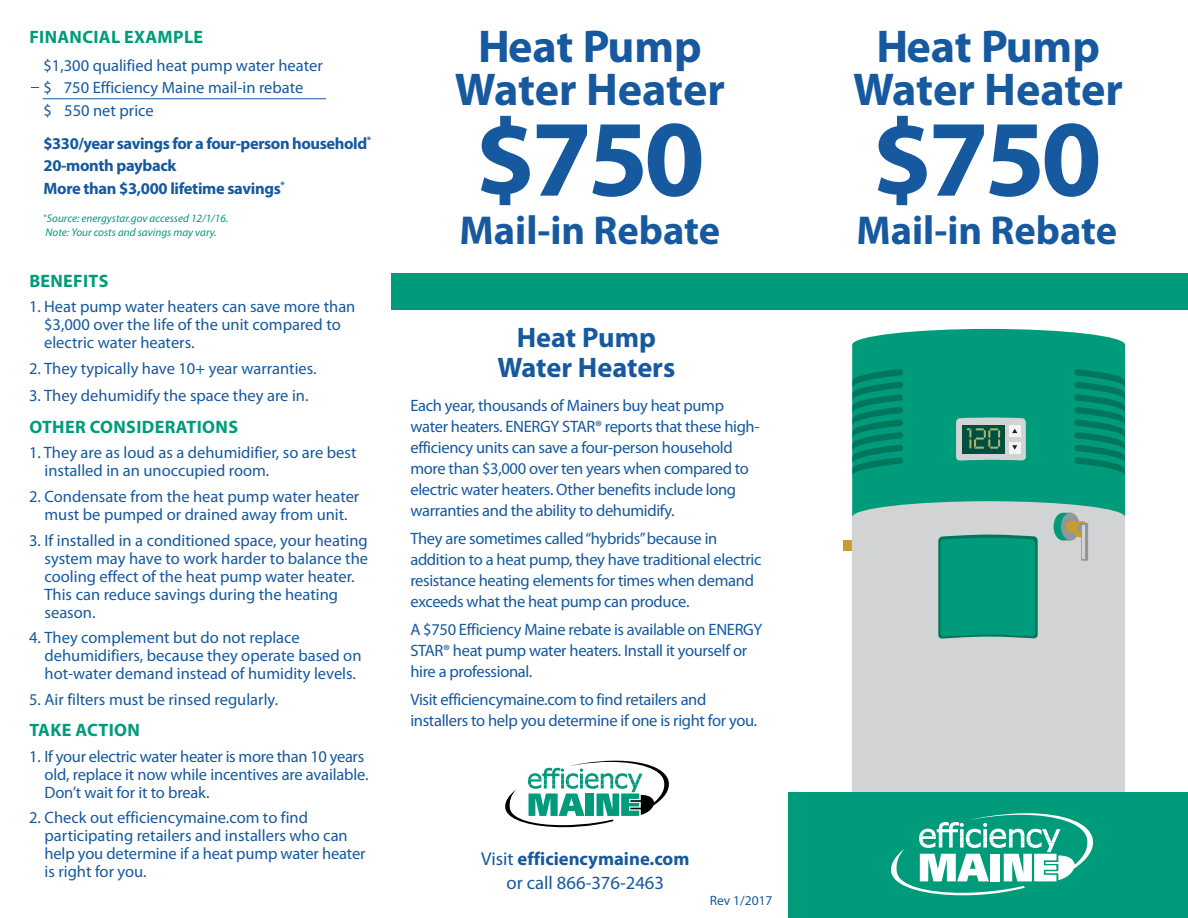
<style>
.page{position:relative;width:1188px;height:918px;background:#fff}
.page>*{position:absolute;margin:0;border:0;box-sizing:border-box;transform-origin:0 0}
.t1{font:700 109.5px "Myriad Pro";letter-spacing:-.04em;color:#16599e}
.t2{font:700 46.2px/43.5px "Myriad Pro";letter-spacing:-.005em;color:#16599e;text-align:center}
.t3{font:700 40.5px "Myriad Pro";color:#16599e}
.t4{font:700 28.35px/30px "Myriad Pro";color:#16599e;text-align:center}
.t5{font:18.6px/24.6px "Myriad Pro";color:#16599e;text-align:center}
.t6{font:700 18px "Myriad Pro";letter-spacing:.02em;color:#009b7a}
.t7{font:16.5px/18px "Myriad Pro";letter-spacing:-.01em;color:#16599e}
.t8{font:700 16.5px/22.5px "Myriad Pro";letter-spacing:-.025em;color:#16599e}
.t9{font:13.5px "Myriad Pro";color:#16599e}
.t10{font:italic 11.25px/13.5px "Myriad Pro";color:#009b7a}
.s1{font-style:normal;font-size:8.1px}
.s2{font-weight:700}
</style>
<div class="page">
<div style="left:844px;top:540px;width:13px;height:11px;background:#c69e2c"></div>
<div style="left:852px;top:517px;width:273px;height:276px;background:#d1d3d4"></div>
<svg style="left:852px;top:329px;width:273px;height:188px;background:#18a285"></svg>
<svg style="left:1074px;top:369px;width:51px;height:107px;background:#008a6c"></svg>
<svg style="left:852px;top:369px;width:51px;height:107px;background:#008a6c"></svg>
<svg style="left:938px;top:535px;width:100px;height:104px;background:#059979"></svg>
<svg style="left:956px;top:417px;width:70px;height:44px;background:#7fa398"></svg>
<svg style="left:1054px;top:513px;width:34px;height:48px;background:#a3b4a5"></svg>
<hr style="left:1083px;top:525px;width:2px;height:34px;background:#d1d3d4">
<svg style="left:505px;top:761px;width:164px;height:66px"></svg>
<div style="left:392px;top:273px;width:796px;height:37px;background:#009b7a"></div>
<hr style="left:43px;top:98px;width:283px;height:1px;background:#16599e">
<div style="left:788px;top:793px;width:400px;height:125px;background:#009b7a"></div>
<svg style="left:891px;top:813px;width:202px;height:83px"></svg>
<p class="t6" style="left:29px;top:27px;width:175px">FINANCIAL EXAMPLE</p>
<p class="t7" style="left:44px;top:54px;width:281px;line-height:22.5px">$1,300 qualified heat pump water heater $ 750 Efficiency Maine mail-in rebate<br>$ 550 net price</p>
<p class="t8" style="left:44px;top:132px;width:329px">$330/year savings for a four-person household<sup>*<br></sup>20-month payback<br>More than $3,000 lifetime savings<sup>*</sup></p>
<p class="t10" style="left:44px;top:212px;width:186px"><span class="s1">*</span>Source: energystar.gov accessed 12/1/16.<br>Note: Your costs and savings may vary.</p>
<p class="t6" style="left:29px;top:271px;width:81px">BENEFITS</p>
<p class="t7" style="left:44px;top:298px;width:313px;text-indent:-15px">1. Heat pump water heaters can save more than $3,000 over the life of the unit compared to electric water heaters.</p>
<p class="t7" style="left:29px;top:360px;width:289px">2. They typically have 10+ year warranties.</p>
<p class="t7" style="left:29px;top:387px;width:281px">3. They dehumidify the space they are in.</p>
<p class="t6" style="left:29px;top:417px;width:210px">OTHER CONSIDERATIONS</p>
<p class="t7" style="left:45px;top:444px;width:313px;text-indent:-15px">1. They are as loud as a dehumidifier, so are best installed in an unoccupied room.</p>
<p class="t7" style="left:29px;top:488px;width:332px;text-align:center">2. Condensate from the heat pump water heater must be pumped or drained away from unit.</p>
<p class="t7" style="left:45px;top:531px;width:325px;text-indent:-15px">3. If installed in a conditioned space, your heating system may have to work harder to balance the cooling effect of the heat pump water heater.<br>This can reduce savings during the heating season.</p>
<p class="t7" style="left:45px;top:629px;width:318px;text-indent:-15px">4. They complement but do not replace dehumidifiers, because they operate based on hot-water demand instead of humidity levels.</p>
<p class="t7" style="left:29px;top:690px;width:250px">5. Air filters must be rinsed regularly.</p>
<p class="t6" style="left:29px;top:720px;width:112px">TAKE ACTION</p>
<p class="t7" style="left:45px;top:748px;width:326px;text-indent:-15px">1. If your electric water heater is more than 10 years old, replace it now while incentives are available.<br>Don’t wait for it to break.</p>
<p class="t7" style="left:45px;top:809px;width:323px;text-indent:-15px">2. Check out efficiencymaine.com to find participating retailers and installers who can help you determine if a heat pump water heater is right for you.</p>
<h2 class="t2" style="left:455px;top:25px;width:272px">Heat Pump<br>Water Heater</h2>
<h2 class="t2" style="left:853px;top:25px;width:272px">Heat Pump<br>Water Heater</h2>
<h1 class="t1" style="left:475px;top:97px;width:231px">$750</h1>
<h3 class="t3" style="left:460px;top:207px;width:262px">Mail-in Rebate</h3>
<h3 class="t4" style="left:498px;top:323px;width:179px">Heat Pump<br>Water Heaters</h3>
<p class="t7" style="left:410px;top:396px;width:351px;line-height:21px">Each year, thousands of Mainers buy heat pump water heaters. ENERGY STAR® reports that these high&shy;efficiency units can save a four-person household more than $3,000 over ten years when compared to electric water heaters. Other benefits include long warranties and the ability to dehumidify.</p>
<p class="t7" style="left:410px;top:528px;width:353px;line-height:21px">They are sometimes called “hybrids” because in addition to a heat pump, they have traditional electric resistance heating elements for times when demand exceeds what the heat pump can produce.</p>
<p class="t7" style="left:410px;top:619px;width:354px;line-height:21px">A $750 Efficiency Maine rebate is available on ENERGY<br>STAR® heat pump water heaters. Install it yourself or hire a professional.</p>
<p class="t7" style="left:410px;top:689px;width:348px;line-height:21px">Visit efficiencymaine.com to find retailers and installers to help you determine if one is right for you.</p>
<p class="t5" style="left:481px;top:846px;width:210px">Visit <span class="s2">efficiencymaine.com </span>or call 866-376-2463</p>
<p class="t9" style="left:710px;top:893px;width:64px">Rev 1/2017</p>
<h1 class="t1" style="left:872px;top:97px;width:231px">$750</h1>
<h3 class="t3" style="left:857px;top:207px;width:262px">Mail-in Rebate</h3>
</div>
